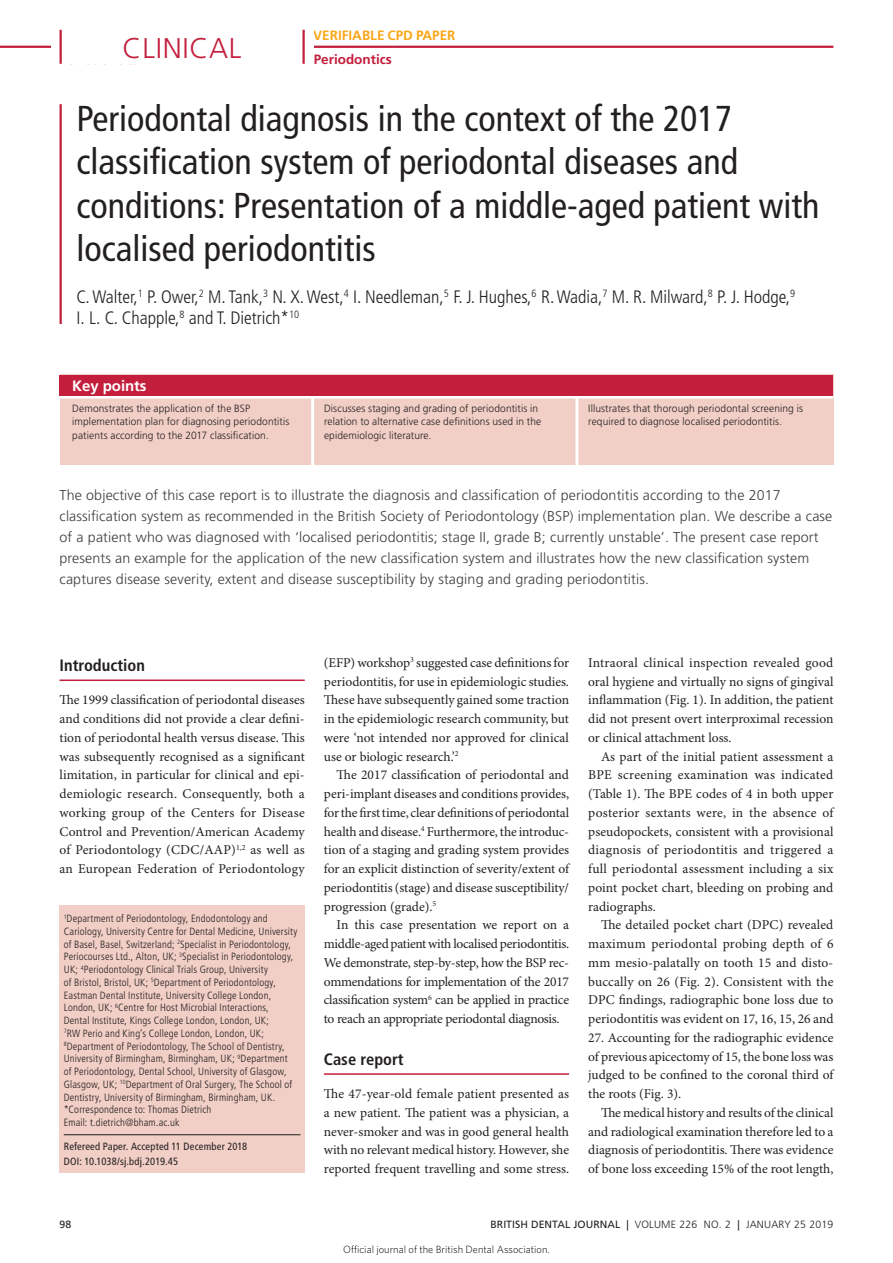
<style>
.page{position:relative;width:893px;height:1263px;background:#fff}
.page>*{position:absolute;margin:0;border:0;box-sizing:border-box;transform-origin:0 0}
.head{font:condensed 36px/43.2px "Frutiger LT Std";color:#231f20}
.t1{font:28.5px "Frutiger LT Std Light 2";letter-spacing:.025em;color:#c31f3d}
.author{font:300 condensed 18px/21px "Frutiger LT Std";color:#231f20}
.crosshead_1{font:700 condensed 16.5px "Frutiger LT Std";color:#231f20}
.key_points_-_head{font:700 15px "Frutiger LT Std";letter-spacing:-.01em;color:#fff}
.abstract{font:300 14.25px/21px "Frutiger LT Std";letter-spacing:.01em;color:#3e3e3f}
.body{font:13.5px/18.8px "Minion Pro";letter-spacing:-.005em;color:#231f20;text-align:justify}
.body_fullout{font:13.5px/18.8px "Minion Pro";color:#231f20;text-align:justify}
.Tag_-_VERIFIABLE_CPD{font:700 13.5px "Frutiger LT Std";color:#f9a71b}
.Tag_-_VERIFIABLE_CPD-2{font:700 13.5px "Frutiger LT Std";color:#c31f3d}
.author_biog{font:300 condensed 10.5px/12.8px "Frutiger LT Std";letter-spacing:.015em;color:#231f20}
.key_points{font:300 10.5px/13.5px "Frutiger LT Std";letter-spacing:.01em;color:#231f20}
.article_details{font:condensed 10.5px "Frutiger LT Std";letter-spacing:.015em;color:#231f20}
.page_footer{font:300 10.5px "Frutiger LT Std";letter-spacing:.02em;color:#231f20}
.t2{font:300 10.5px "Whitney";color:#000}
.page_footer-2{font:10.5px "Frutiger LT Std";color:#231f20}
.s1{font-weight:400}
</style>
<div class="page">
<hr style="left:324px;top:1073px;width:245px;height:2px;background:#c31f3d">
<hr style="left:60px;top:679px;width:245px;height:2px;background:#c31f3d">
<div style="left:60px;top:906px;width:245px;height:267px;background:#f1cec6"></div>
<hr style="left:64px;top:1134px;width:236px;height:1px;background:#231f20">
<hr style="left:60px;top:104px;width:2px;height:220px;background:#c31f3d">
<div style="left:60px;top:375px;width:773px;height:90px;background:#f1cec6"></div>
<hr style="left:60px;top:396px;width:773px;height:3px;background:#fff">
<div style="left:60px;top:375px;width:773px;height:20px;background:#c31f3d"></div>
<hr style="left:311px;top:396px;width:3px;height:72px;background:#fff">
<hr style="left:575px;top:396px;width:3px;height:72px;background:#fff">
<hr style="left:0;top:46px;width:833px;height:2px;background:#c31f3d">
<div style="left:51px;top:30px;width:262px;height:34px;background:#fff"></div>
<hr style="left:302px;top:30px;width:3px;height:34px;background:#c31f3d">
<hr style="left:60px;top:30px;width:2px;height:34px;background:#c31f3d">
<h2 class="t1" style="left:123px;top:32px;width:120px">CLINICAL</h2>
<p class="Tag_-_VERIFIABLE_CPD" style="left:313px;top:28px;width:144px">VERIFIABLE CPD PAPER</p>
<p class="Tag_-_VERIFIABLE_CPD-2" style="left:314px;top:51px;width:80px">Periodontics</p>
<p class="head" style="left:77px;top:97px;width:744px">Periodontal diagnosis in the context of the 2017 classification system of periodontal diseases and conditions: Presentation of a middle-aged patient with localised periodontitis</p>
<p class="author" style="left:77px;top:287px;width:720px">C. Walter,<sup>1</sup> P. Ower,<sup>2</sup> M. Tank,<sup>3</sup> N. X. West,<sup>4</sup> I. Needleman,<sup>5</sup> F. J. Hughes,<sup>6</sup> R. Wadia,<sup>7</sup> M. R. Milward,<sup>8</sup> P. J. Hodge,<sup>9<br></sup>I. L. C. Chapple,<sup>8</sup> and T. Dietrich*<sup>10</sup></p>
<p class="key_points_-_head" style="left:72px;top:377px;width:76px">Key points</p>
<p class="key_points" style="left:72px;top:402px;width:219px">Demonstrates the application of the BSP implementation plan for diagnosing periodontitis patients according to the 2017 classification.</p>
<p class="key_points" style="left:324px;top:402px;width:219px">Discusses staging and grading of periodontitis in relation to alternative case definitions used in the epidemiologic literature.</p>
<p class="key_points" style="left:588px;top:402px;width:216px">Illustrates that thorough periodontal screening is required to diagnose localised periodontitis.</p>
<p class="abstract" style="left:60px;top:485px;width:774px">The objective of this case report is to illustrate the diagnosis and classification of periodontitis according to the 2017 classification system as recommended in the British Society of Periodontology (BSP) implementation plan. We describe a case of a patient who was diagnosed with ‘localised periodontitis; stage II, grade B; currently unstable’. The present case report presents an example for the application of the new classification system and illustrates how the new classification system captures disease severity, extent and disease susceptibility by staging and grading periodontitis.</p>
<p class="crosshead_1" style="left:60px;top:656px;width:87px">Introduction</p>
<p class="body_fullout" style="left:60px;top:691px;width:247px">The 1999 classification of periodontal diseases and conditions did not provide a clear defini&shy;tion of periodontal health versus disease. This was subsequently recognised as a significant limitation, in particular for clinical and epi&shy;demiologic research. Consequently, both a working group of the Centers for Disease Control and Prevention/American Academy of Periodontology (CDC/AAP)<sup>1,2</sup> as well as an European Federation of Periodontology</p>
<p class="author_biog" style="left:64px;top:912px;width:235px"><sup>1</sup>Department of Periodontology, Endodontology and Cariology, University Centre for Dental Medicine, University of Basel, Basel, Switzerland; <sup>2</sup>Specialist in Periodontology, Periocourses Ltd., Alton, UK; <sup>3</sup>Specialist in Periodontology, UK; <sup>4</sup>Periodontology Clinical Trials Group, University<br>of Bristol, Bristol, UK; <sup>5</sup>Department of Periodontology, Eastman Dental Institute, University College London, London, UK; <sup>6</sup>Centre for Host Microbial Interactions,<br>Dental Institute, Kings College London, London, UK;<br><sup>7</sup>RW Perio and King’s College London, London, UK; <sup>8</sup>Department of Periodontology, The School of Dentistry, University of Birmingham, Birmingham, UK; <sup>9</sup>Department of Periodontology, Dental School, University of Glasgow, Glasgow, UK; <sup>10</sup>Department of Oral Surgery, The School of Dentistry, University of Birmingham, Birmingham, UK. *Correspondence to: Thomas Dietrich<br>Email: t.dietrich@bham.ac.uk</p>
<p class="article_details" style="left:64px;top:1140px;width:185px">Refereed Paper. Accepted 11 December 2018</p>
<p class="article_details" style="left:64px;top:1155px;width:116px">DOI: 10.1038/sj.bdj.2019.45</p>
<p class="body_fullout" style="left:324px;top:654px;width:247px">(EFP) workshop<sup>3</sup> suggested case definitions for periodontitis, for use in epidemiologic studies.<br>These have subsequently gained some traction in the epidemiologic research community, but were ‘not intended nor approved for clinical use or biologic research.’<sup>2</sup></p>
<p class="body" style="left:324px;top:766px;width:247px;text-indent:13px">The 2017 classification of periodontal and peri-implant diseases and conditions provides, for the first time, clear definitions of periodontal health and disease.<sup>4</sup> Furthermore, the introduc&shy;tion of a staging and grading system provides for an explicit distinction of severity/extent of periodontitis (stage) and disease susceptibility/ progression (grade).<sup>5</sup></p>
<p class="body" style="left:324px;top:916px;width:247px;text-indent:13px">In this case presentation we report on a middle-aged patient with localised periodontitis.<br>We demonstrate, step-by-step, how the BSP rec&shy;ommendations for implementation of the 2017 classification system<sup>6</sup> can be applied in practice to reach an appropriate periodontal diagnosis.</p>
<p class="crosshead_1" style="left:324px;top:1049px;width:81px">Case report</p>
<p class="body_fullout" style="left:324px;top:1085px;width:247px">The 47-year-old female patient presented as a new patient. The patient was a physician, a never-smoker and was in good general health with no relevant medical history. However, she reported frequent travelling and some stress.</p>
<p class="body_fullout" style="left:588px;top:654px;width:247px">Intraoral clinical inspection revealed good oral hygiene and virtually no signs of gingival inflammation (Fig. 1). In addition, the patient did not present overt interproximal recession or clinical attachment loss.</p>
<p class="body" style="left:588px;top:747px;width:247px;text-indent:13px">As part of the initial patient assessment a BPE screening examination was indicated (Table 1). The BPE codes of 4 in both upper posterior sextants were, in the absence of pseudopockets, consistent with a provisional diagnosis of periodontitis and triggered a full periodontal assessment including a six point pocket chart, bleeding on probing and radiographs.</p>
<p class="body" style="left:588px;top:916px;width:247px;text-indent:13px">The detailed pocket chart (DPC) revealed maximum periodontal probing depth of 6 mm mesio-palatally on tooth 15 and disto&shy;buccally on 26 (Fig. 2). Consistent with the DPC findings, radiographic bone loss due to periodontitis was evident on 17, 16, 15, 26 and</p>
<p class="body" style="left:588px;top:1029px;width:247px">27. Accounting for the radiographic evidence of previous apicectomy of 15, the bone loss was judged to be confined to the coronal third of the roots (Fig. 3).</p>
<p class="body" style="left:588px;top:1104px;width:247px;text-indent:13px">The medical history and results of the clinical and radiological examination therefore led to a diagnosis of periodontitis. There was evidence of bone loss exceeding 15% of the root length,</p>
<p class="page_footer-2" style="left:60px;top:1218px;width:13px">98</p>
<p class="page_footer" style="left:490px;top:1219px;width:345px"><span class="s1">BRITISH DENTAL JOURNAL |</span> VOLUME 226 NO. 2 <span class="s1">|</span> JANUARY 25 2019</p>
<p class="t2" style="left:343px;top:1243px;width:208px">Official journal of the British Dental Association.</p>
</div>
